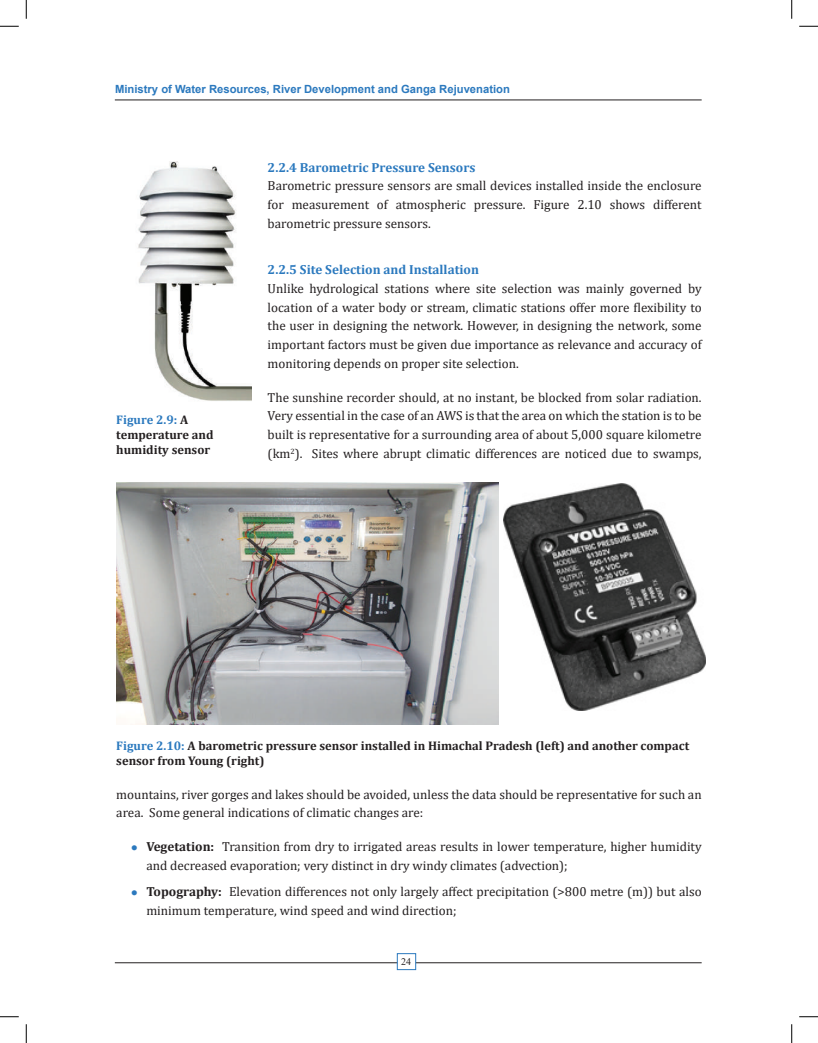
<style>
.page{position:relative;width:818px;height:1043px;background:#fff}
.page>*{position:absolute;margin:0;border:0;box-sizing:border-box;transform-origin:0 0}
.t1{font:13.12px/18.8px "Cambria";color:#231f20;text-align:justify}
.t2{font:700 13.12px "Cambria";color:#2b79be}
.t3{font:700 12.5px/15px "Cambria";color:#231f20}
.t4{font:700 11.25px "Arial";color:#2b79be}
.t5{font:10px "Times New Roman";color:#231f20}
.s1{color:#2b79be}
.s2{font-weight:700}
</style>
<div class="page">
<hr style="left:115px;top:100px;width:586px;height:1px;background:#231f20">
<hr style="left:115px;top:962px;width:586px;height:1px;background:#231f20">
<div style="left:397px;top:953px;width:19px;height:16px;background:#fff;border:1px solid #2b79be"></div>
<img style="left:116px;top:482px;width:382px;height:242px">
<img style="left:503px;top:483px;width:202px;height:227px">
<img style="left:138px;top:161px;width:114px;height:240px">
<svg style="left:0;top:25px;width:19px;height:2px"></svg>
<svg style="left:799px;top:25px;width:19px;height:2px"></svg>
<svg style="left:0;top:1016px;width:19px;height:1px"></svg>
<svg style="left:799px;top:1016px;width:19px;height:1px"></svg>
<svg style="left:25px;top:0;width:2px;height:19px"></svg>
<svg style="left:25px;top:1024px;width:2px;height:18px"></svg>
<svg style="left:791px;top:0;width:1px;height:19px"></svg>
<svg style="left:791px;top:1024px;width:1px;height:18px"></svg>
<p class="t4" style="left:115px;top:81px;width:396px">Ministry of Water Resources, River Development and Ganga Rejuvenation</p>
<p class="t3" style="left:116px;top:412px;width:99px"><span class="s1">Figure 2.9:</span> A temperature and humidity sensor</p>
<p class="t2" style="left:268px;top:158px;width:209px">2.2.4 Barometric Pressure Sensors</p>
<p class="t1" style="left:268px;top:176px;width:435px">Barometric pressure sensors are small devices installed inside the enclosure for measurement of atmospheric pressure. Figure 2.10 shows different barometric pressure sensors.</p>
<p class="t2" style="left:268px;top:260px;width:213px">2.2.5 Site Selection and Installation</p>
<p class="t1" style="left:268px;top:279px;width:435px">Unlike hydrological stations where site selection was mainly governed by location of a water body or stream, climatic stations offer more flexibility to the user in designing the network. However, in designing the network, some important factors must be given due importance as relevance and accuracy of monitoring depends on proper site selection.</p>
<p class="t1" style="left:268px;top:388px;width:435px">The sunshine recorder should, at no instant, be blocked from solar radiation.<br>Very essential in the case of an AWS is that the area on which the station is to be built is representative for a surrounding area of about 5,000 square kilometre (km<sup>2</sup>). Sites where abrupt climatic differences are noticed due to swamps,</p>
<p class="t3" style="left:116px;top:737px;width:574px"><span class="s1">Figure 2.10:</span> A barometric pressure sensor installed in Himachal Pradesh (left) and another compact sensor from Young (right)</p>
<p class="t1" style="left:116px;top:784px;width:586px">mountains, river gorges and lakes should be avoided, unless the data should be representative for such an area. Some general indications of climatic changes are:</p>
<p class="t1" style="left:146px;top:837px;width:557px;text-indent:-15px"><span class="s1">●</span> <span class="s2">Vegetation:</span> Transition from dry to irrigated areas results in lower temperature, higher humidity and decreased evaporation; very distinct in dry windy climates (advection);</p>
<p class="t1" style="left:146px;top:882px;width:556px;text-indent:-15px"><span class="s1">●</span> <span class="s2">Topography:</span> Elevation differences not only largely affect precipitation (&gt;800 metre (m)) but also minimum temperature, wind speed and wind direction;</p>
<p class="t5" style="left:401px;top:954px;width:11px">24</p>
</div>
